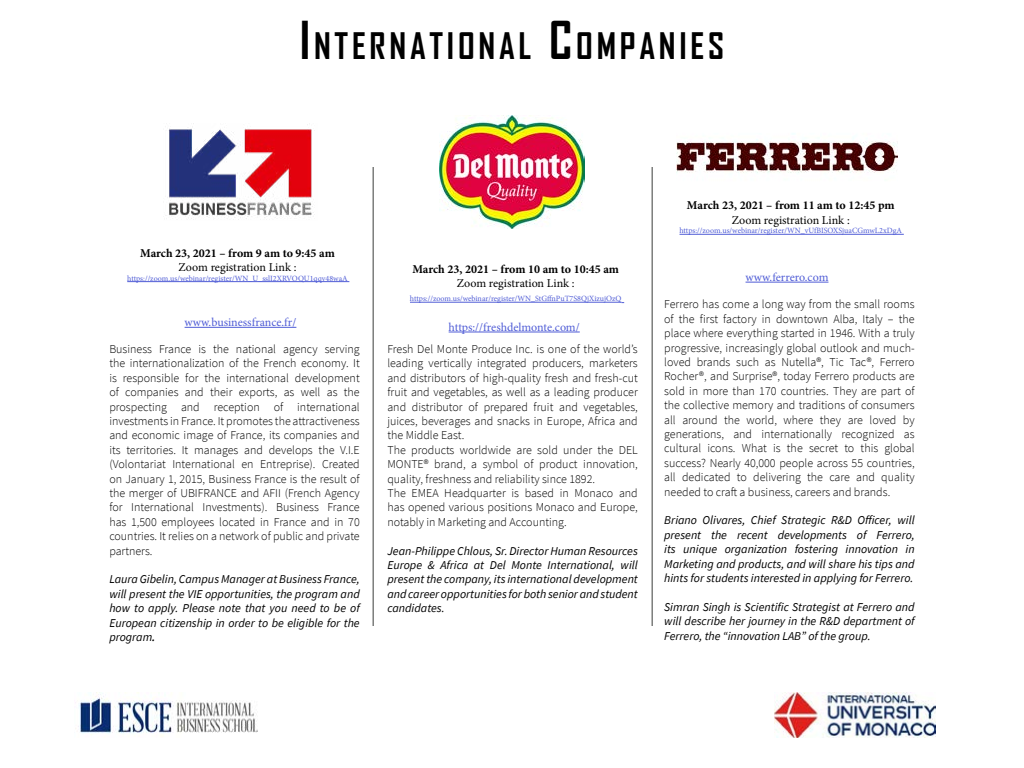
<style>
.page{position:relative;width:1024px;height:768px;background:#fff}
.page>*{position:absolute;margin:0;border:0;box-sizing:border-box;transform-origin:0 0}
.t1{font:700 35px "Agency FB";letter-spacing:.105em;color:#000}
.t2{font:300 12px/14.4px "Source Sans Pro";color:#000;text-align:justify}
.t3{font:italic 12px/14.4px "Source Sans Pro";color:#000;text-align:justify}
.t4{font:700 12px "Minion Pro";color:#000}
.t5{font:12px "Minion Pro";color:#4f5cd6}
.t6{font:12px "Minion Pro";color:#000}
.t7{font:8px "Minion Pro";color:#4f5cd6}
.s1{font-size:50px}
.s2{font-weight:600}
</style>
<div class="page">
<hr style="left:652px;top:167px;width:1px;height:459px;background:#3b3c3b">
<hr style="left:373px;top:167px;width:1px;height:459px;background:#3b3c3b">
<img style="left:75px;top:694px;width:183px;height:43px">
<img style="left:774px;top:693px;width:162px;height:44px">
<img style="left:677px;top:133px;width:221px;height:40px">
<hr style="left:746px;top:282px;width:82px;height:1px;background:#4f5cd6">
<hr style="left:127px;top:281px;width:222px;height:1px;background:#4f5cd6">
<img style="left:169px;top:124px;width:145px;height:96px">
<hr style="left:185px;top:327px;width:111px;height:1px;background:#4f5cd6">
<hr style="left:410px;top:302px;width:211px;height:1px;background:#4f5cd6">
<img style="left:439px;top:115px;width:146px;height:114px">
<hr style="left:449px;top:332px;width:131px;height:1px;background:#4f5cd6">
<hr style="left:680px;top:234px;width:224px;height:1px;background:#4f5cd6">
<h1 class="t1" style="left:300px;top:25px;width:426px"><span class="s1">I</span>NTERNATIONAL <span class="s1">C</span>OMPANIES</h1>
<p class="t4" style="left:140px;top:245px;width:196px">March 23, 2021 – from 9 am to 9:45 am</p>
<p class="t6" style="left:179px;top:259px;width:119px">Zoom registration Link :</p>
<p class="t7" style="left:127px;top:273px;width:222px">https://zoom.us/webinar/register/WN_U_sslI2XRVOQU1qqv48waA</p>
<p class="t5" style="left:185px;top:314px;width:113px">www.businessfrance.fr/</p>
<p class="t2" style="left:109px;top:342px;width:252px">Business France is the national agency serving the internationalization of the French economy. It is responsible for the international development of companies and their exports, as well as the prospecting and reception of international investments in France. It promotes the attractiveness and economic image of France, its companies and its territories. It manages and develops the V.I.E (Volontariat International en Entreprise). Created on January 1, 2015, Business France is the result of the merger of UBIFRANCE and AFII (French Agency for International Investments). Business France has 1,500 employees located in France and in 70 countries. It relies on a network of public and private partners.</p>
<p class="t3" style="left:109px;top:572px;width:252px">Laura Gibelin, Campus Manager at Business France, will present the VIE opportunities, the program and how to apply. Please note that you need to be of European citizenship in order to be eligible for the program<span class="s2">.</span></p>
<p class="t4" style="left:412px;top:260px;width:208px">March 23, 2021 – from 10 am to 10:45 am</p>
<p class="t6" style="left:457px;top:275px;width:119px">Zoom registration Link :</p>
<p class="t7" style="left:410px;top:294px;width:213px">https://zoom.us/webinar/register/WN_StGffnPuT7S8QjXizujOzQ</p>
<p class="t5" style="left:449px;top:319px;width:133px">https://freshdelmonte.com/</p>
<p class="t2" style="left:387px;top:342px;width:252px;text-align:left">Fresh Del Monte Produce Inc. is one of the world’s leading vertically integrated producers, marketers and distributors of high-quality fresh and fresh-cut fruit and vegetables, as well as a leading producer and distributor of prepared fruit and vegetables, juices, beverages and snacks in Europe, Africa and the Middle East.<br>The products worldwide are sold under the DEL MONTE® brand, a symbol of product innovation, quality, freshness and reliability since 1892.<br>The EMEA Headquarter is based in Monaco and has opened various positions Monaco and Europe, notably in Marketing and Accounting.</p>
<p class="t3" style="left:387px;top:543px;width:252px">Jean-Philippe Chlous, Sr. Director Human Resources Europe &amp; Africa at Del Monte International, will present the company, its international development and career opportunities for both senior and student candidates.</p>
<p class="t4" style="left:687px;top:197px;width:209px">March 23, 2021 – from 11 am to 12:45 pm</p>
<p class="t6" style="left:732px;top:212px;width:119px">Zoom registration Link :</p>
<p class="t7" style="left:680px;top:226px;width:224px">https://zoom.us/webinar/register/WN_vUfBISOXSjuaCGmwL2xDgA</p>
<p class="t5" style="left:746px;top:269px;width:84px">www.ferrero.com</p>
<p class="t2" style="left:664px;top:297px;width:252px">Ferrero has come a long way from the small rooms of the first factory in downtown Alba, Italy – the place where everything started in 1946. With a truly progressive, increasingly global outlook and much&shy;loved brands such as Nutella®, Tic Tac®, Ferrero Rocher®, and Surprise®, today Ferrero products are sold in more than 170 countries. They are part of the collective memory and traditions of consumers all around the world, where they are loved by generations, and internationally recognized as cultural icons. What is the secret to this global success? Nearly 40,000 people across 55 countries, all dedicated to delivering the care and quality needed to craft a business, careers and brands.</p>
<p class="t3" style="left:664px;top:513px;width:252px">Briano Olivares, Chief Strategic R&amp;D Officer, will present the recent developments of Ferrero, its unique organization fostering innovation in Marketing and products, and will share his tips and hints for students interested in applying for Ferrero.</p>
<p class="t3" style="left:664px;top:599px;width:252px">Simran Singh is Scientific Strategist at Ferrero and will describe her journey in the R&amp;D department of Ferrero, the “innovation LAB” of the group.</p>
</div>
